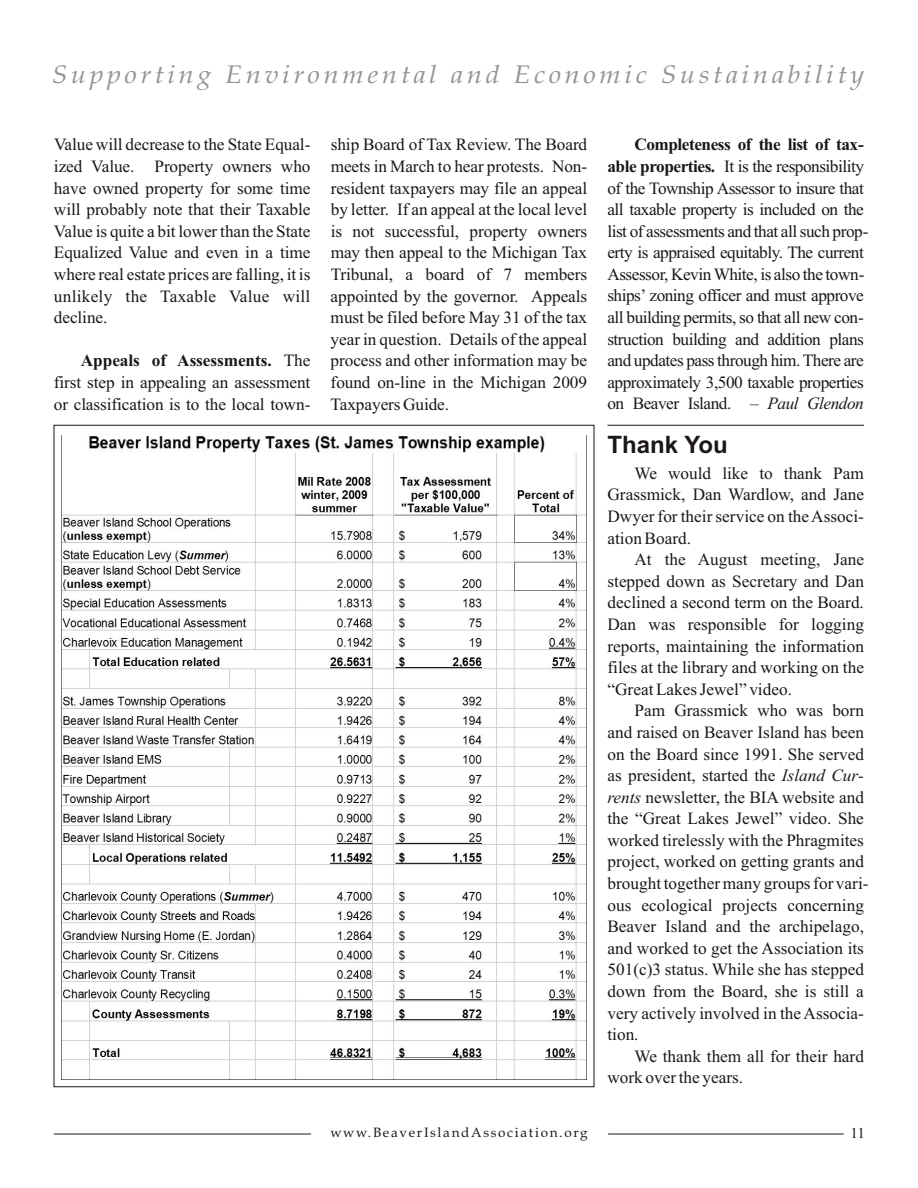
<style>
.page{position:relative;width:918px;height:1188px;background:#fff}
.page>*{position:absolute;margin:0;border:0;box-sizing:border-box;transform-origin:0 0}
.t1{font:italic 25.5px "Book Antiqua";letter-spacing:.125em;color:#949494;scale:1.09 1}
.t2{font:700 24px "Arial";color:#1c1717}
.t3{font:17.25px/21.6px "Times New Roman";color:#1c1717}
.t4{font:17.25px "Times New Roman";letter-spacing:-.03em;color:#1c1717}
.t5{font:15px "Times New Roman";color:#1c1717}
.t6{font:13.5px "Book Antiqua";letter-spacing:.125em;color:#1c1717}
.s1{font-weight:700}
.s2{font-style:italic}
</style>
<div class="page">
<hr style="left:54px;top:1134px;width:257px;height:1px;background:#1c1717">
<hr style="left:608px;top:1134px;width:236px;height:1px;background:#1c1717">
<img style="left:61px;top:433px;width:526px;height:646px">
<img style="left:79px;top:434px;width:502px;height:18px">
<hr style="left:608px;top:425px;width:256px;height:1px;background:#1c1717">
<h1 class="t1" style="left:52px;top:64px;width:747px">Supporting Environmental and Economic Sustainability</h1>
<p class="t3" style="left:54px;top:136px;width:535px">Value will decrease to the State Equal- ship Board of Tax Review. The Board</p>
<p class="t3" style="left:54px;top:135px;width:816px;text-indent:581px"><span class="s1">Completeness of the list of tax&shy;</span>ized Value. Property owners who meets in March to hear protests. Non- <span class="s1">able properties.</span> It is the responsibility have owned property for some time resident taxpayers may file an appeal of the Township Assessor to insure that will probably note that their Taxable by letter. If an appeal at the local level all taxable property is included on the Value is quite a bit lower than the State is not successful, property owners list of assessments and that all such prop-Equalized Value and even in a time may then appeal to the Michigan Tax erty is appraised equitably. The current where real estate prices are falling, it is Tribunal, a board of 7 members Assessor, Kevin White, is also the town&shy;unlikely the Taxable Value will appointed by the governor. Appeals ships’ zoning officer and must approve decline.</p>
<p class="t4" style="left:331px;top:311px;width:535px">must be filed before May 31 of the tax all building permits, so that all new con-</p>
<p class="t4" style="left:331px;top:333px;width:535px">year in question. Details of the appeal struction building and addition plans</p>
<p class="t3" style="left:81px;top:351px;width:784px"><span class="s1">Appeals of Assessments.</span> The process and other information may be and updates pass through him. There are</p>
<p class="t3" style="left:54px;top:373px;width:811px">first step in appealing an assessment found on-line in the Michigan 2009 approximately 3,500 taxable properties</p>
<p class="t3" style="left:54px;top:395px;width:397px">or classification is to the local town- Taxpayers Guide.</p>
<p class="t4" style="left:607px;top:397px;width:258px">on Beaver Island. <span class="s2">– Paul Glendon</span></p>
<h2 class="t2" style="left:608px;top:436px;width:122px">Thank You</h2>
<p class="t6" style="left:330px;top:1127px;width:259px">www.BeaverIslandAssociation.org</p>
<p class="t3" style="left:607px;top:464px;width:258px;text-align:justify;text-indent:27px">We would like to thank Pam Grassmick, Dan Wardlow, and Jane Dwyer for their service on the Associ&shy;ation Board.</p>
<p class="t3" style="left:607px;top:550px;width:258px;text-align:justify;text-indent:27px">At the August meeting, Jane stepped down as Secretary and Dan declined a second term on the Board.<br>Dan was responsible for logging reports, maintaining the information files at the library and working on the “Great Lakes Jewel” video.</p>
<p class="t3" style="left:607px;top:701px;width:263px;text-indent:27px">Pam Grassmick who was born and raised on Beaver Island has been on the Board since 1991. She served as president, started the <span class="s2">Island Cur&shy;rents</span> newsletter, the BIA website and the “Great Lakes Jewel” video. She worked tirelessly with the Phragmites project, worked on getting grants and brought together many groups for vari&shy;ous ecological projects concerning Beaver Island and the archipelago, and worked to get the Association its 501(c)3 status. While she has stepped down from the Board, she is still a very actively involved in the Associa&shy;tion.</p>
<p class="t3" style="left:607px;top:1047px;width:258px;text-indent:27px">We thank them all for their hard work over the years.</p>
<p class="t5" style="left:851px;top:1128px;width:16px">11</p>
</div>
